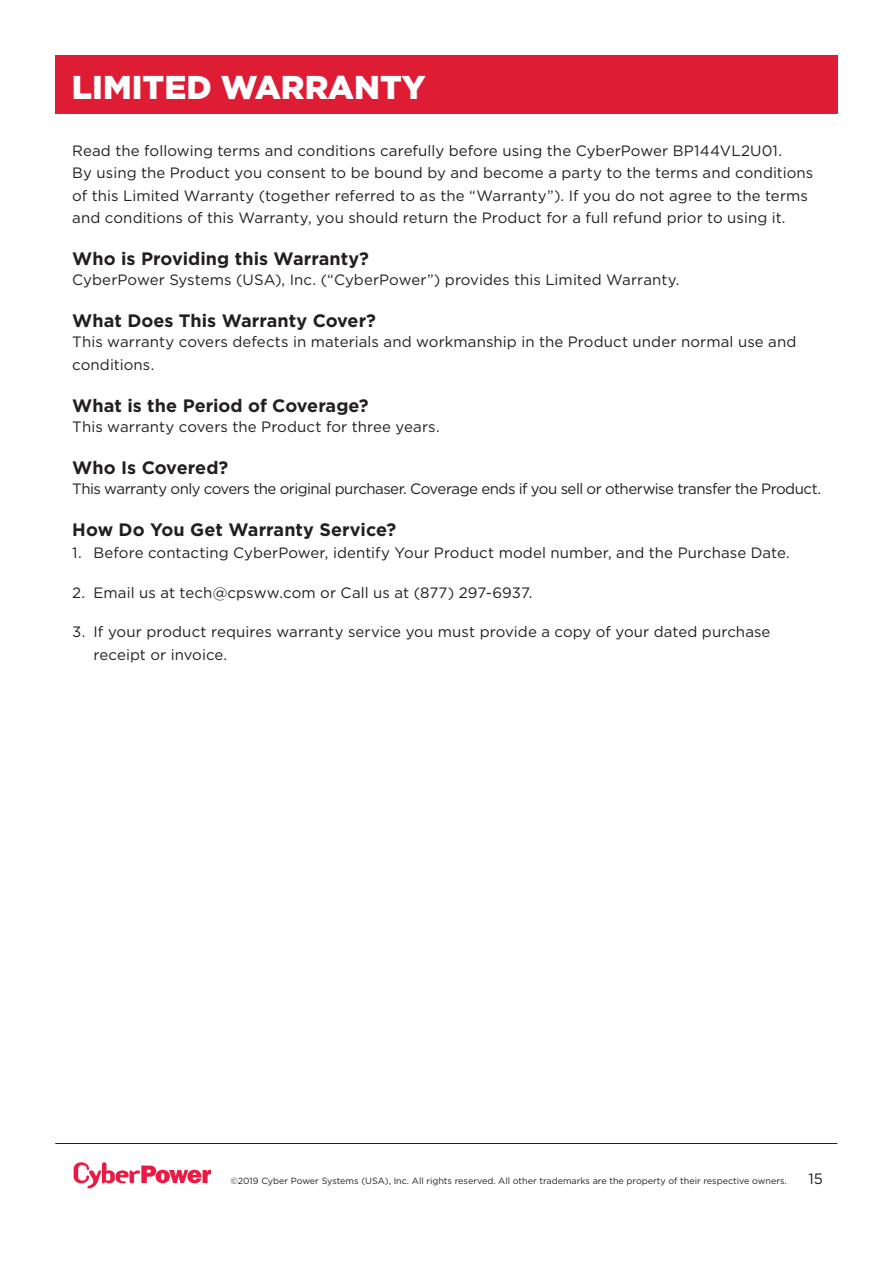
<style>
.page{position:relative;width:893px;height:1263px;background:#fff}
.page>*{position:absolute;margin:0;border:0;box-sizing:border-box;transform-origin:0 0}
.t1{font:900 33px "Gotham";color:#fff}
.t2{font:700 18px "Gotham";color:#231f20}
.t3{font:15px/22.5px "Gotham";letter-spacing:.005em;color:#231f20}
.t4{font:15px "Gotham";letter-spacing:-.035em;color:#231f20}
.t5{font:9px "Gotham";color:#231f20}
</style>
<div class="page">
<hr style="left:55px;top:1143px;width:782px;height:1px;background:#231f20">
<div style="left:55px;top:55px;width:782px;height:59px;background:#de1d35"></div>
<svg style="left:74px;top:1162px;width:137px;height:26px"></svg>
<h1 class="t1" style="left:72px;top:64px;width:355px">LIMITED WARRANTY</h1>
<p class="t3" style="left:72px;top:139px;width:743px">Read the following terms and conditions carefully before using the CyberPower BP144VL2U01.<br>By using the Product you consent to be bound by and become a party to the terms and conditions of this Limited Warranty (together referred to as the “Warranty”). If you do not agree to the terms and conditions of this Warranty, you should return the Product for a full refund prior to using it.</p>
<p class="t2" style="left:72px;top:247px;width:298px">Who is Providing this Warranty?</p>
<p class="t3" style="left:72px;top:268px;width:609px">CyberPower Systems (USA), Inc. (“CyberPower”) provides this Limited Warranty.</p>
<p class="t2" style="left:72px;top:309px;width:305px">What Does This Warranty Cover?</p>
<p class="t3" style="left:72px;top:330px;width:726px">This warranty covers defects in materials and workmanship in the Product under normal use and conditions.</p>
<p class="t2" style="left:72px;top:393px;width:298px">What is the Period of Coverage?</p>
<p class="t3" style="left:72px;top:415px;width:369px">This warranty covers the Product for three years.</p>
<p class="t2" style="left:72px;top:455px;width:158px">Who Is Covered?</p>
<p class="t4" style="left:72px;top:479px;width:750px">This warranty only covers the original purchaser. Coverage ends if you sell or otherwise transfer the Product.</p>
<p class="t2" style="left:72px;top:517px;width:325px">How Do You Get Warranty Service?</p>
<p class="t3" style="left:72px;top:541px;width:719px">1. Before contacting CyberPower, identify Your Product model number, and the Purchase Date.</p>
<p class="t3" style="left:72px;top:581px;width:462px">2. Email us at tech@cpsww.com or Call us at (877) 297-6937.</p>
<p class="t3" style="left:94px;top:620px;width:678px;text-indent:-21px">3. If your product requires warranty service you must provide a copy of your dated purchase receipt or invoice.</p>
<p class="t5" style="left:230px;top:1175px;width:558px">©2019 Cyber Power Systems (USA), Inc. All rights reserved. All other trademarks are the property of their respective owners.</p>
<p class="t3" style="left:808px;top:1167px;width:16px">15</p>
</div>
